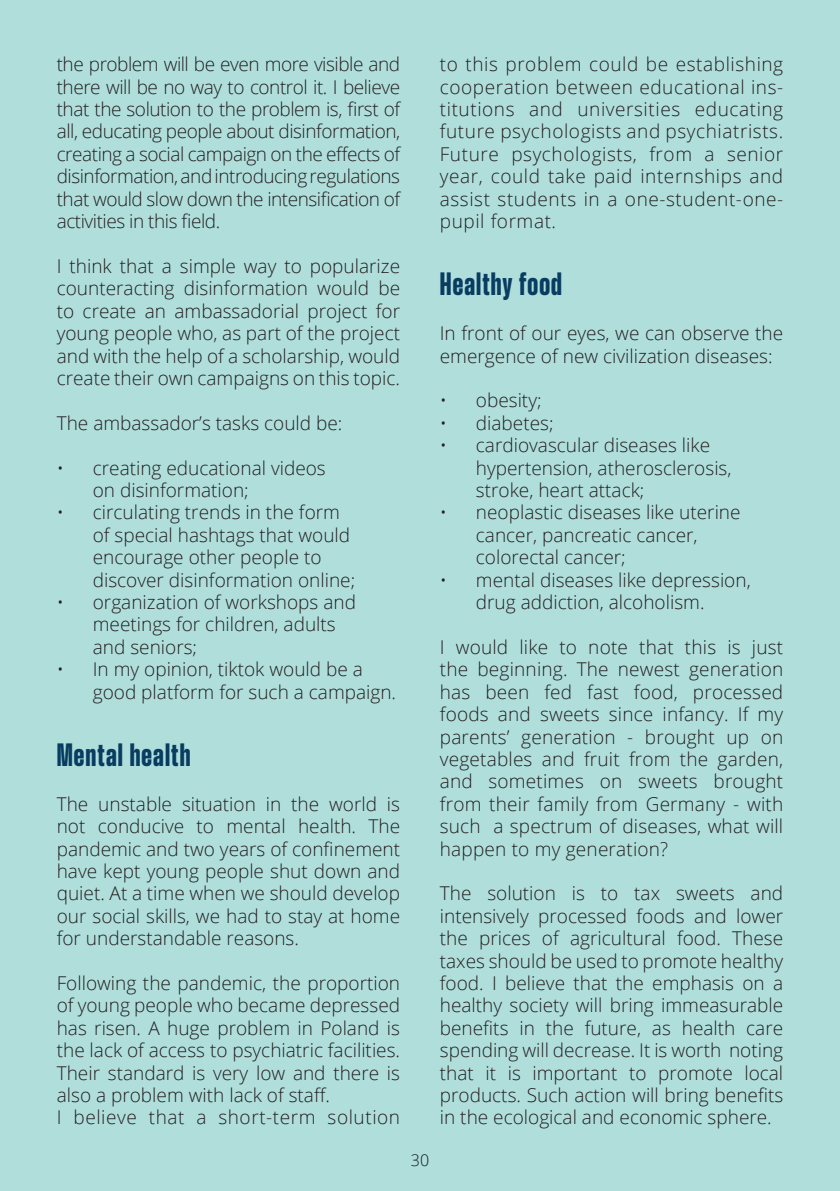
<style>
.page{position:relative;width:840px;height:1191px;background:#fff}
.page>*{position:absolute;margin:0;border:0;box-sizing:border-box;transform-origin:0 0}
.t1{font:28px "Herokid Herokid Variable";letter-spacing:.04em;color:#083d61}
.t2{font:300 19px/22.4px "Open Sans";color:#231f20}
.t3{font:300 16px "Open Sans";color:#231f20}
</style>
<div class="page">
<div style="left:0;top:0;width:839px;height:1191px;background:#afdedb"></div>
<p class="t2" style="left:57px;top:53px;width:345px;text-align:justify">the problem will be even more visible and there will be no way to control it. I believe that the solution to the problem is, first of all, educating people about disinformation, creating a social campaign on the effects of disinformation, and introducing regulations that would slow down the intensification of activities in this field.</p>
<p class="t2" style="left:57px;top:254px;width:344px;text-align:justify">I think that a simple way to popularize counteracting disinformation would be to create an ambassadorial project for young people who, as part of the project and with the help of a scholarship, would create their own campaigns on this topic.</p>
<p class="t2" style="left:57px;top:411px;width:287px">The ambassador’s tasks could be:</p>
<p class="t2" style="left:93px;top:456px;width:234px;text-indent:-36px">• creating educational videos on disinformation;</p>
<p class="t2" style="left:93px;top:501px;width:264px;text-indent:-36px">• circulating trends in the form of special hashtags that would encourage other people to discover disinformation online;</p>
<p class="t2" style="left:93px;top:590px;width:264px;text-indent:-36px">• organization of workshops and meetings for children, adults and seniors;</p>
<p class="t2" style="left:93px;top:657px;width:305px;text-indent:-36px">• In my opinion, tiktok would be a good platform for such a campaign.</p>
<h1 class="t1" style="left:57px;top:740px;width:135px">Mental health</h1>
<p class="t2" style="left:57px;top:792px;width:345px;text-align:justify">The unstable situation in the world is not conducive to mental health. The pandemic and two years of confinement have kept young people shut down and quiet. At a time when we should develop our social skills, we had to stay at home for understandable reasons.</p>
<p class="t2" style="left:57px;top:971px;width:345px">Following the pandemic, the proportion of young people who became depressed has risen. A huge problem in Poland is the lack of access to psychiatric facilities.<br>Their standard is very low and there is also a problem with lack of staff.<br>I believe that a short-term solution</p>
<p class="t3" style="left:410px;top:1149px;width:20px">30</p>
<p class="t2" style="left:439px;top:53px;width:345px;text-align:justify">to this problem could be establishing cooperation between educational ins&shy;titutions and universities educating future psychologists and psychiatrists.<br>Future psychologists, from a senior year, could take paid internships and assist students in a one-student-one&shy;pupil format.</p>
<h1 class="t1" style="left:439px;top:269px;width:123px">Healthy food</h1>
<p class="t2" style="left:439px;top:321px;width:344px">In front of our eyes, we can observe the emergence of new civilization diseases:</p>
<p class="t2" style="left:439px;top:389px;width:103px">• obesity;</p>
<p class="t2" style="left:439px;top:411px;width:115px">• diabetes;</p>
<p class="t2" style="left:475px;top:433px;width:257px;text-indent:-36px">• cardiovascular diseases like hypertension, atherosclerosis, stroke, heart attack;</p>
<p class="t2" style="left:475px;top:501px;width:266px;text-indent:-36px">• neoplastic diseases like uterine cancer, pancreatic cancer, colorectal cancer;</p>
<p class="t2" style="left:439px;top:568px;width:312px;text-align:center">• mental diseases like depression, drug addiction, alcoholism.</p>
<p class="t2" style="left:439px;top:635px;width:345px;text-align:justify">I would like to note that this is just the beginning. The newest generation has been fed fast food, processed foods and sweets since infancy. If my parents’ generation - brought up on vegetables and fruit from the garden, and sometimes on sweets brought from their family from Germany - with such a spectrum of diseases, what will happen to my generation?</p>
<p class="t2" style="left:439px;top:881px;width:345px;text-align:justify">The solution is to tax sweets and intensively processed foods and lower the prices of agricultural food. These taxes should be used to promote healthy food. I believe that the emphasis on a healthy society will bring immeasurable benefits in the future, as health care spending will decrease. It is worth noting that it is important to promote local products. Such action will bring benefits in the ecological and economic sphere.</p>
</div>
